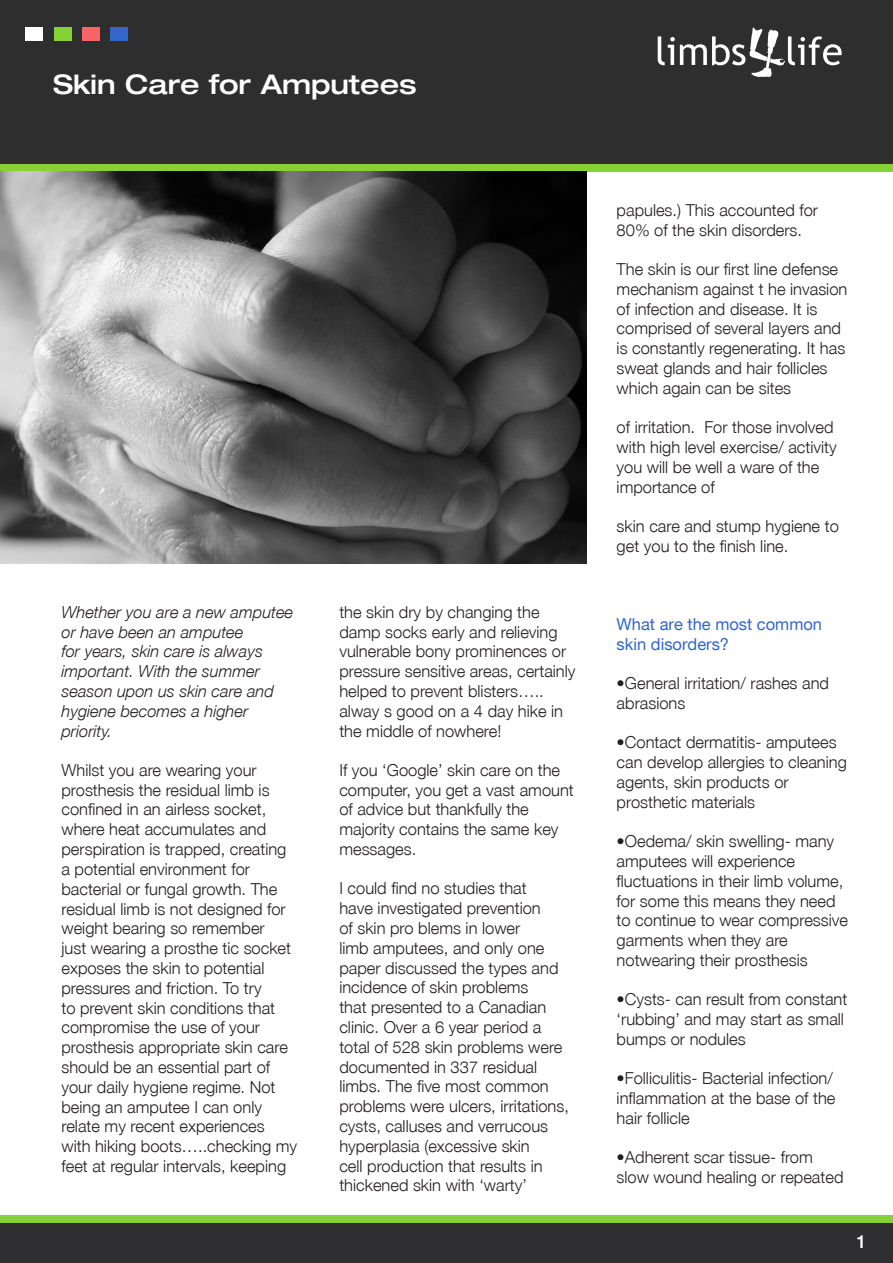
<style>
.page{position:relative;width:893px;height:1263px;background:#fff}
.page>*{position:absolute;margin:0;border:0;box-sizing:border-box;transform-origin:0 0}
.t1{font:500 expanded 27px "Helvetica Neue LT Pro";color:#fff}
.t2{font:500 18px "Helvetica Neue LT Pro";color:#fff}
.t3{font:300 16.5px/19.8px "Helvetica Neue LT Pro";color:#231f20}
.t4{font:italic 300 16.5px/19.8px "Helvetica Neue LT Pro";color:#231f20}
.t5{font:16.5px/19.8px "Helvetica Neue LT Pro";color:#3266cb}
</style>
<div class="page">
<div style="left:0;top:0;width:893px;height:164px;background:#2e2e2e"></div>
<div style="left:0;top:1222px;width:893px;height:41px;background:#2f2f31"></div>
<div style="left:82px;top:27px;width:17px;height:13px;background:#f96466"></div>
<div style="left:0;top:1215px;width:893px;height:7px;background:#85d234"></div>
<div style="left:0;top:164px;width:893px;height:8px;background:#85d234"></div>
<div style="left:111px;top:27px;width:17px;height:13px;background:#3266cb"></div>
<div style="left:54px;top:27px;width:17px;height:13px;background:#85d234"></div>
<div style="left:26px;top:27px;width:17px;height:13px;background:#fff"></div>
<svg style="left:658px;top:27px;width:184px;height:50px"></svg>
<img style="left:0;top:172px;width:587px;height:391px">
<p class="t1" style="left:53px;top:67px;width:365px">Skin Care for Amputees</p>
<p class="t4" style="left:62px;top:602px;width:233px">Whether you are a new amputee or have been an amputee<br>for years, skin care is always important. With the summer season upon us skin care and hygiene becomes a higher priority.</p>
<p class="t3" style="left:62px;top:760px;width:237px">Whilst you are wearing your prosthesis the residual limb is confined in an airless socket, where heat accumulates and perspiration is trapped, creating a potential environment for bacterial or fungal growth. The residual limb is not designed for weight bearing so remember<br>just wearing a prosthe tic socket exposes the skin to potential pressures and friction. To try<br>to prevent skin conditions that compromise the use of your prosthesis appropriate skin care should be an essential part of your daily hygiene regime. Not being an amputee I can only relate my recent experiences with hiking boots…..checking my feet at regular intervals, keeping</p>
<p class="t3" style="left:339px;top:602px;width:238px">the skin dry by changing the damp socks early and relieving vulnerable bony prominences or pressure sensitive areas, certainly helped to prevent blisters….. alway s good on a 4 day hike in the middle of nowhere!</p>
<p class="t3" style="left:339px;top:760px;width:236px">If you ‘Google’ skin care on the computer, you get a vast amount of advice but thankfully the majority contains the same key messages.</p>
<p class="t3" style="left:339px;top:878px;width:231px">I could find no studies that<br>have investigated prevention<br>of skin pro blems in lower<br>limb amputees, and only one paper discussed the types and incidence of skin problems<br>that presented to a Canadian clinic. Over a 6 year period a total of 528 skin problems were documented in 337 residual limbs. The five most common problems were ulcers, irritations, cysts, calluses and verrucous hyperplasia (excessive skin<br>cell production that results in thickened skin with ‘warty’</p>
<p class="t3" style="left:617px;top:200px;width:203px">papules.) This accounted for<br>80% of the skin disorders.</p>
<p class="t3" style="left:617px;top:259px;width:232px">The skin is our first line defense mechanism against t he invasion of infection and disease. It is comprised of several layers and is constantly regenerating. It has sweat glands and hair follicles which again can be sites</p>
<p class="t3" style="left:617px;top:417px;width:222px">of irritation. For those involved with high level exercise/ activity you will be well a ware of the importance of</p>
<p class="t3" style="left:617px;top:516px;width:224px">skin care and stump hygiene to get you to the finish line.</p>
<p class="t5" style="left:617px;top:614px;width:207px">What are the most common skin disorders?</p>
<p class="t3" style="left:617px;top:673px;width:214px">•General irritation/ rashes and abrasions</p>
<p class="t3" style="left:617px;top:732px;width:232px">•Contact dermatitis- amputees can develop allergies to cleaning agents, skin products or prosthetic materials</p>
<p class="t3" style="left:617px;top:831px;width:233px">•Oedema/ skin swelling- many amputees will experience fluctuations in their limb volume, for some this means they need to continue to wear compressive garments when they are notwearing their prosthesis</p>
<p class="t3" style="left:617px;top:989px;width:232px">•Cysts- can result from constant ‘rubbing’ and may start as small bumps or nodules</p>
<p class="t3" style="left:617px;top:1068px;width:220px">•Folliculitis- Bacterial infection/ inflammation at the base of the hair follicle</p>
<p class="t3" style="left:617px;top:1147px;width:228px">•Adherent scar tissue- from slow wound healing or repeated</p>
<p class="t2" style="left:857px;top:1231px;width:12px">1</p>
</div>
